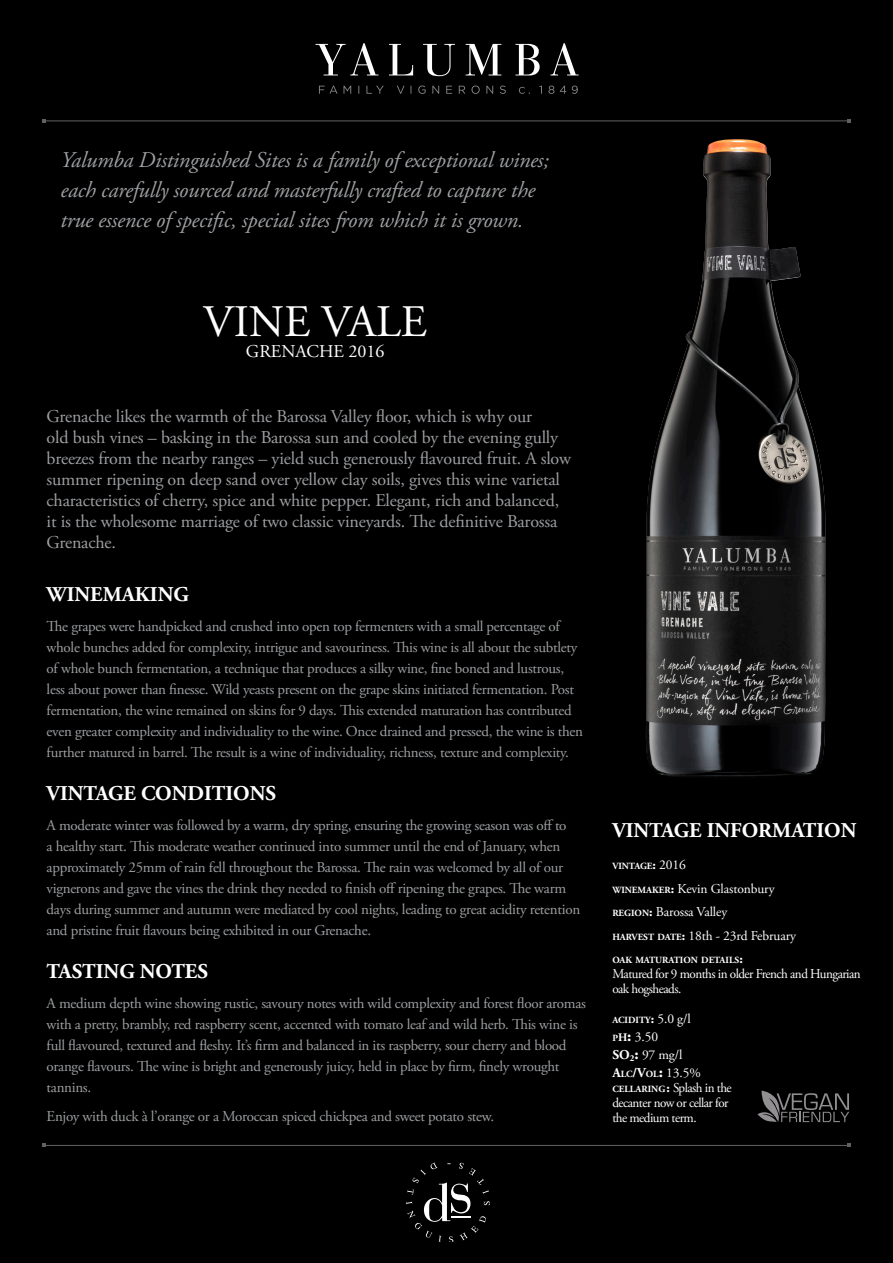
<style>
.page{position:relative;width:893px;height:1263px;background:#000}
.page>*{position:absolute;margin:0;border:0;box-sizing:border-box;transform-origin:0 0}
.t1{font:45px "Adobe Garamond Pro";color:#fff}
.Body1{font:italic 22.5px/30px "Adobe Garamond Pro";letter-spacing:-.01em;color:#9d9fa2}
.Body1-2{font:700 21px "Adobe Garamond Pro";color:#fff}
.Body2{font:700 21px "Adobe Garamond Pro";color:#fff}
.Body1-3{font:18px/21px "Adobe Garamond Pro";letter-spacing:-.01em;color:#9d9fa2}
.t2{font:18px "Adobe Garamond Pro";color:#fff}
.Body1-4{font:15px/21px "Adobe Garamond Pro";letter-spacing:-.02em;color:#9d9fa2}
.t3{font:13.5px/15px "Adobe Garamond Pro";letter-spacing:-.04em;color:#fff}
.t4{font:13.5px "Adobe Garamond Pro";letter-spacing:-.01em;color:#fff}
.t5{font:700 9.45px "Adobe Garamond Pro";color:#fff}
.s1{font-size:13.5px}
.s2{font-weight:400;font-size:13.5px}
.s3{font-weight:700;font-size:9.45px}
.s4{font-weight:700}
.s5{font-weight:700;font-size:11.55px}
.s6{font-weight:700;font-size:16.5px}
</style>
<div class="page">
<svg style="left:319px;top:86px;width:259px;height:8px"></svg>
<svg style="left:315px;top:43px;width:264px;height:33px"></svg>
<hr style="left:44px;top:121px;width:805px;height:1px;background:#616164">
<hr style="left:44px;top:1145px;width:805px;height:1px;background:#616164">
<svg style="left:406px;top:1162px;width:83px;height:80px"></svg>
<svg style="left:757px;top:1091px;width:92px;height:32px"></svg>
<img style="left:646px;top:140px;width:179px;height:637px">
<p class="Body1" style="left:61px;top:146px;width:490px">Yalumba Distinguished Sites is a family of exceptional wines;</p>
<p class="Body1" style="left:61px;top:176px;width:476px">each carefully sourced and masterfully crafted to capture the true essence of specific, special sites from which it is grown.</p>
<p class="t1" style="left:203px;top:295px;width:225px">VINE VALE</p>
<p class="t2" style="left:246px;top:341px;width:140px">GRENACHE 2016</p>
<p class="Body1-3" style="left:47px;top:406px;width:526px">Grenache likes the warmth of the Barossa Valley floor, which is why our<br>old bush vines – basking in the Barossa sun and cooled by the evening gully breezes from the nearby ranges – yield such generously flavoured fruit. A slow summer ripening on deep sand over yellow clay soils, gives this wine varietal characteristics of cherry, spice and white pepper. Elegant, rich and balanced, it is the wholesome marriage of two classic vineyards. The definitive Barossa Grenache.</p>
<p class="Body1-2" style="left:47px;top:582px;width:144px">WINEMAKING</p>
<p class="Body1-4" style="left:47px;top:616px;width:538px">The grapes were handpicked and crushed into open top fermenters with a small percentage of whole bunches added for complexity, intrigue and savouriness. This wine is all about the subtlety of whole bunch fermentation, a technique that produces a silky wine, fine boned and lustrous, less about power than finesse. Wild yeasts present on the grape skins initiated fermentation. Post fermentation, the wine remained on skins for 9 days. This extended maturation has contributed even greater complexity and individuality to the wine. Once drained and pressed, the wine is then further matured in barrel. The result is a wine of individuality, richness, texture and complexity.</p>
<p class="Body1-2" style="left:47px;top:781px;width:231px">VINTAGE CONDITIONS</p>
<p class="Body1-4" style="left:47px;top:815px;width:535px">A moderate winter was followed by a warm, dry spring, ensuring the growing season was off to<br>a healthy start. This moderate weather continued into summer until the end of January, when approximately 25mm of rain fell throughout the Barossa. The rain was welcomed by all of our vignerons and gave the vines the drink they needed to finish off ripening the grapes. The warm days during summer and autumn were mediated by cool nights, leading to great acidity retention and pristine fruit flavours being exhibited in our Grenache.</p>
<p class="Body1-2" style="left:47px;top:959px;width:163px">TASTING NOTES</p>
<p class="Body1-4" style="left:47px;top:993px;width:541px">A medium depth wine showing rustic, savoury notes with wild complexity and forest floor aromas with a pretty, brambly, red raspberry scent, accented with tomato leaf and wild herb. This wine is full flavoured, textured and fleshy. It’s firm and balanced in its raspberry, sour cherry and blood orange flavours. The wine is bright and generously juicy, held in place by firm, finely wrought tannins.</p>
<p class="Body1-4" style="left:47px;top:1107px;width:449px">Enjoy with duck à l’orange or a Moroccan spiced chickpea and sweet potato stew.</p>
<p class="Body2" style="left:612px;top:818px;width:246px">VINTAGE INFORMATION</p>
<p class="t5" style="left:612px;top:860px;width:75px">VINTAGE<span class="s1">:</span> <span class="s2">2016</span></p>
<p class="t4" style="left:612px;top:880px;width:164px"><span class="s3">WINEMAKER</span><span class="s4">:</span> Kevin Glastonbury</p>
<p class="t4" style="left:612px;top:904px;width:116px"><span class="s3">REGION</span><span class="s4">:</span> Barossa Valley</p>
<p class="t4" style="left:612px;top:927px;width:185px"><span class="s3">HARVEST DATE</span><span class="s4">:</span> 18th - 23rd February</p>
<p class="t5" style="left:612px;top:954px;width:132px">OAK MATURATION DETAILS<span class="s1">:</span></p>
<p class="t3" style="left:612px;top:967px;width:250px">Matured for 9 months in older French and Hungarian oak hogsheads.</p>
<p class="t5" style="left:612px;top:1014px;width:80px">ACIDITY<span class="s1">:</span> <span class="s2">5.0 g/l</span></p>
<p class="t3" style="left:612px;top:1030px;width:47px"><span class="s3">P</span><span class="s5">H</span><span class="s6">:</span> 3.50</p>
<p class="t3" style="left:612px;top:1048px;width:72px"><span class="s4">SO</span><sub>2</sub><span class="s6">:</span> 97 mg/l</p>
<p class="t3" style="left:612px;top:1066px;width:90px"><span class="s4">A</span><span class="s3">LC</span><span class="s4">/V</span><span class="s3">OL</span><span class="s6">:</span> 13.5%</p>
<p class="t3" style="left:612px;top:1081px;width:121px"><span class="s3">CELLARING</span><span class="s4">:</span> Splash in the</p>
<p class="t3" style="left:612px;top:1096px;width:118px">decanter now or cellar for</p>
<p class="t3" style="left:612px;top:1111px;width:86px">the medium term.</p>
</div>
